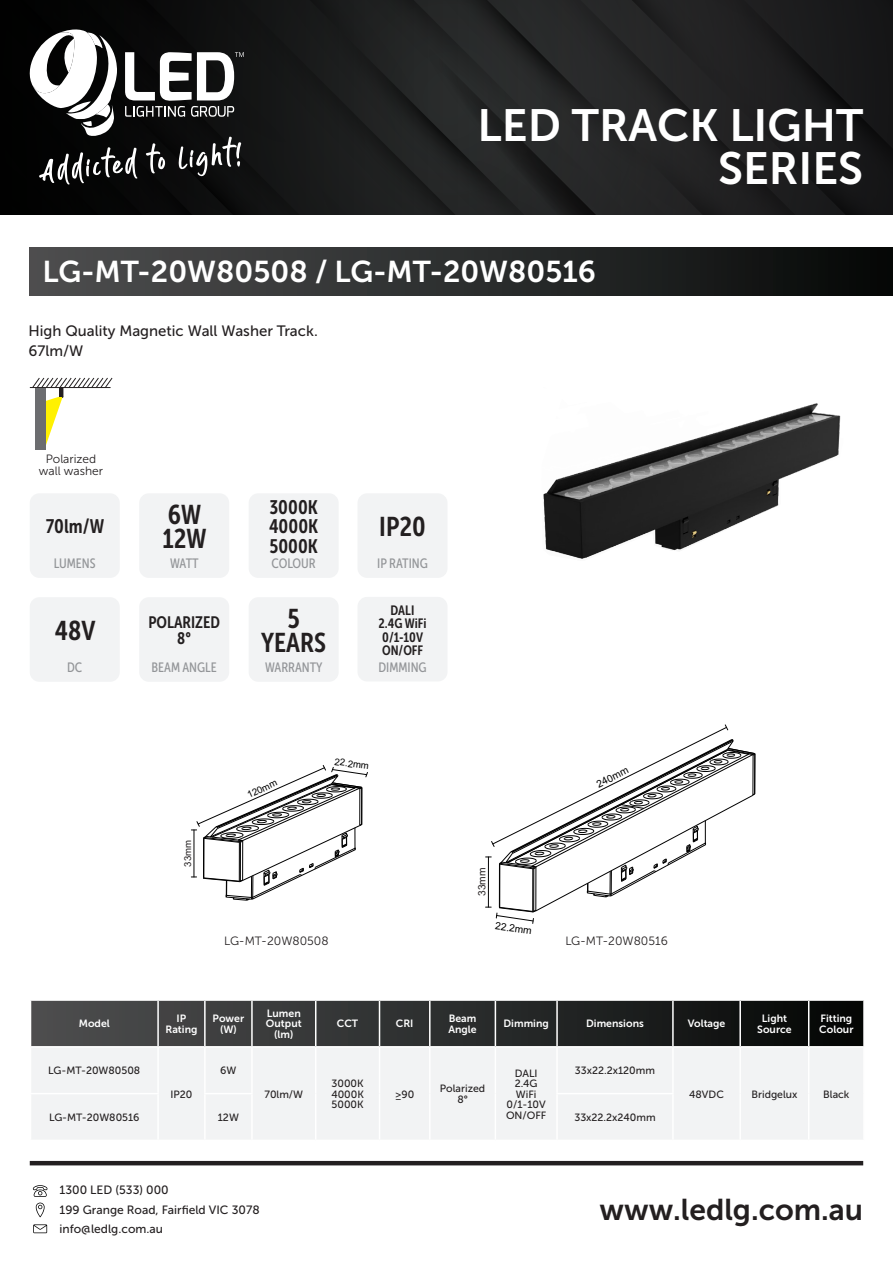
<style>
.page{position:relative;width:893px;height:1263px;background:#fff}
.page>*{position:absolute;margin:0;border:0;box-sizing:border-box;transform-origin:0 0}
.t1{font:45px "Museo Sans 700";color:#fff}
.t2{font:30px "Museo Sans 700";color:#fff}
.t3{font:30px "Museo Sans 700";color:#231f20}
.t4{font:27px/23.7px "Museo Sans Condensed 700";color:#231f20;text-align:center}
.t5{font:19.5px "Museo Sans Condensed 700";color:#231f20}
.t6{font:16.5px "Museo Sans Condensed 700";color:#231f20}
.t7{font:15px "Museo Sans 500";color:#231f20}
.t8{font:13.5px "Museo Sans Condensed 500";color:#939598}
.t9{font:13.5px "Museo Sans Condensed 700";color:#231f20}
.t10{font:12px/19.5px "Museo Sans 500";color:#231f20}
.Body{font:12px/12px "Museo Sans 300";color:#231f20;text-align:center}
.t11{font:10.5px/10.5px "Museo Sans 500";color:#231f20}
.t12{font:10.5px/10.5px "Museo Sans 700";color:#fff;text-align:center}
.t13{font:10.2px "Arial";color:#000}
.t14{font:10.2px "Arial";color:#231f20}
.t15{font:9.6px "Arial";color:#000}
.t16{font:9.6px "Arial";color:#231f20}
</style>
<div class="page">
<svg style="left:0;top:0;width:893px;height:215px;background:#212223"></svg>
<hr style="left:30px;top:1161px;width:833px;height:4px;background:#231f20">
<svg style="left:33px;top:1185px;width:15px;height:32px"></svg>
<svg style="left:33px;top:1224px;width:14px;height:9px"></svg>
<img style="left:543px;top:403px;width:298px;height:156px">
<div style="left:357px;top:597px;width:90px;height:84px;background:#f2f3f4;border-radius:10px"></div>
<div style="left:249px;top:493px;width:90px;height:85px;background:#f2f3f4;border-radius:10px"></div>
<div style="left:30px;top:597px;width:90px;height:85px;background:#f2f3f4;border-radius:10px"></div>
<div style="left:139px;top:597px;width:90px;height:85px;background:#f2f3f4;border-radius:10px"></div>
<div style="left:249px;top:597px;width:90px;height:85px;background:#f2f3f4;border-radius:10px"></div>
<div style="left:357px;top:493px;width:90px;height:85px;background:#f2f3f4;border-radius:10px"></div>
<div style="left:30px;top:493px;width:90px;height:85px;background:#f2f3f4;border-radius:10px"></div>
<div style="left:139px;top:493px;width:90px;height:85px;background:#f2f3f4;border-radius:10px"></div>
<div style="left:30px;top:247px;width:863px;height:48px;background:linear-gradient(to right,#4f5051,#070a09)"></div>
<svg style="left:31px;top:1001px;width:832px;height:45px;background:#2a2c2c"></svg>
<div style="left:32px;top:1048px;width:831px;height:91px;background:#f2f3f4"></div>
<hr style="left:157px;top:1001px;width:2px;height:45px;background:#fff">
<hr style="left:204px;top:1001px;width:2px;height:45px;background:#fff">
<hr style="left:251px;top:1001px;width:2px;height:45px;background:#fff">
<hr style="left:315px;top:1001px;width:1px;height:45px;background:#fff">
<hr style="left:379px;top:1001px;width:1px;height:45px;background:#fff">
<hr style="left:429px;top:1001px;width:2px;height:45px;background:#fff">
<hr style="left:495px;top:1001px;width:1px;height:45px;background:#fff">
<hr style="left:556px;top:1001px;width:2px;height:45px;background:#fff">
<hr style="left:672px;top:1001px;width:2px;height:45px;background:#fff">
<hr style="left:739px;top:1001px;width:2px;height:45px;background:#fff">
<hr style="left:808px;top:1001px;width:1px;height:45px;background:#fff">
<hr style="left:204px;top:1047px;width:2px;height:46px;background:#fff">
<hr style="left:251px;top:1047px;width:2px;height:46px;background:#fff">
<hr style="left:315px;top:1047px;width:1px;height:46px;background:#fff">
<hr style="left:379px;top:1047px;width:1px;height:46px;background:#fff">
<hr style="left:429px;top:1047px;width:2px;height:46px;background:#fff">
<hr style="left:495px;top:1047px;width:1px;height:46px;background:#fff">
<hr style="left:739px;top:1047px;width:2px;height:46px;background:#fff">
<hr style="left:808px;top:1047px;width:1px;height:46px;background:#fff">
<hr style="left:204px;top:1093px;width:49px;height:1px;background:#fff">
<hr style="left:204px;top:1094px;width:2px;height:46px;background:#fff">
<hr style="left:251px;top:1094px;width:2px;height:46px;background:#fff">
<hr style="left:315px;top:1093px;width:1px;height:47px;background:#fff">
<hr style="left:379px;top:1093px;width:1px;height:47px;background:#fff">
<hr style="left:429px;top:1093px;width:2px;height:47px;background:#fff">
<hr style="left:495px;top:1093px;width:1px;height:47px;background:#fff">
<hr style="left:556px;top:1094px;width:2px;height:46px;background:#fff">
<hr style="left:672px;top:1094px;width:2px;height:46px;background:#fff">
<hr style="left:739px;top:1093px;width:2px;height:47px;background:#fff">
<hr style="left:808px;top:1093px;width:1px;height:47px;background:#fff">
<hr style="left:556px;top:1047px;width:2px;height:46px;background:#fff">
<hr style="left:672px;top:1047px;width:2px;height:46px;background:#fff">
<hr style="left:556px;top:1093px;width:118px;height:1px;background:#fff">
<hr style="left:157px;top:1047px;width:2px;height:46px;background:#fff">
<hr style="left:30px;top:1093px;width:129px;height:1px;background:#fff">
<hr style="left:157px;top:1094px;width:2px;height:46px;background:#fff">
<hr style="left:30px;top:387px;width:81px;height:1px;background:#231f20">
<div style="left:35px;top:387px;width:11px;height:62px;background:#6c6d70"></div>
<svg style="left:32px;top:378px;width:80px;height:67px"></svg>
<svg style="left:191px;top:765px;width:177px;height:136px"></svg>
<svg style="left:486px;top:724px;width:269px;height:200px"></svg>
<p class="t1" style="left:478px;top:100px;width:387px">LED TRACK LIGHT</p>
<p class="t1" style="left:718px;top:144px;width:147px">SERIES</p>
<p class="t2" style="left:43px;top:255px;width:555px">LG-MT-20W80508 / LG-MT-20W80516</p>
<p class="t7" style="left:29px;top:323px;width:291px">High Quality Magnetic Wall Washer Track.</p>
<p class="t7" style="left:29px;top:342px;width:56px">67lm/W</p>
<p class="Body" style="left:39px;top:453px;width:66px">Polarized wall washer</p>
<p class="t5" style="left:46px;top:516px;width:60px">70lm/W</p>
<p class="t8" style="left:54px;top:556px;width:43px">LUMENS</p>
<p class="t4" style="left:55px;top:619px;width:42px">48V</p>
<p class="t8" style="left:67px;top:660px;width:17px">DC</p>
<p class="t4" style="left:168px;top:503px;width:35px">6W</p>
<p class="t4" style="left:162px;top:527px;width:46px">12W</p>
<p class="t8" style="left:170px;top:556px;width:30px">WATT</p>
<p class="t6" style="left:148px;top:613px;width:73px">POLARIZED</p>
<p class="t6" style="left:177px;top:629px;width:15px">8°</p>
<p class="t8" style="left:152px;top:660px;width:67px">BEAM ANGLE</p>
<p class="t5" style="left:269px;top:496px;width:50px">3000K</p>
<p class="t5" style="left:269px;top:516px;width:51px">4000K</p>
<p class="t5" style="left:269px;top:535px;width:50px">5000K</p>
<p class="t8" style="left:272px;top:556px;width:46px">COLOUR</p>
<p class="t4" style="left:261px;top:607px;width:66px">5<br>YEARS</p>
<p class="t8" style="left:265px;top:660px;width:59px">WARRANTY</p>
<p class="t4" style="left:379px;top:515px;width:48px">IP20</p>
<p class="t8" style="left:377px;top:556px;width:52px">IP RATING</p>
<p class="t9" style="left:391px;top:602px;width:25px">DALI</p>
<p class="t9" style="left:378px;top:616px;width:50px">2.4G WiFi</p>
<p class="t9" style="left:382px;top:629px;width:42px">0/1-10V</p>
<p class="t9" style="left:382px;top:643px;width:43px">ON/OFF</p>
<p class="t8" style="left:378px;top:660px;width:50px">DIMMING</p>
<p class="t16" style="left:182px;top:867px;width:28px;rotate:-90deg">33mm</p>
<p class="t15" style="left:245px;top:790px;width:33px;rotate:-25deg">120mm</p>
<p class="t15" style="left:336px;top:756px;width:36px;rotate:8deg">22.2mm</p>
<p class="t14" style="left:476px;top:896px;width:30px;rotate:-90deg">33mm</p>
<p class="t13" style="left:595px;top:779px;width:36px;rotate:-27deg">240mm</p>
<p class="t13" style="left:496px;top:920px;width:38px;rotate:8deg">22.2mm</p>
<p class="Body" style="left:224px;top:934px;width:106px">LG-MT-20W80508</p>
<p class="Body" style="left:565px;top:934px;width:104px">LG-MT-20W80516</p>
<p class="t12" style="left:79px;top:1018px;width:32px">Model</p>
<p class="t12" style="left:165px;top:1013px;width:34px">IP<br>Rating</p>
<p class="t12" style="left:213px;top:1013px;width:33px">Power (W)</p>
<p class="t12" style="left:266px;top:1008px;width:37px">Lumen<br>Output (lm)</p>
<p class="t12" style="left:337px;top:1018px;width:23px">CCT</p>
<p class="t12" style="left:396px;top:1018px;width:19px">CRI</p>
<p class="t12" style="left:448px;top:1013px;width:30px;text-align:left">Beam<br>Angle</p>
<p class="t12" style="left:504px;top:1018px;width:47px">Dimming</p>
<p class="t12" style="left:586px;top:1018px;width:59px">Dimensions</p>
<p class="t12" style="left:688px;top:1018px;width:39px">Voltage</p>
<p class="t12" style="left:757px;top:1013px;width:36px">Light<br>Source</p>
<p class="t12" style="left:819px;top:1013px;width:36px;text-align:left">Fitting<br>Colour</p>
<p class="t11" style="left:48px;top:1065px;width:94px">LG-MT-20W80508</p>
<p class="t11" style="left:170px;top:1089px;width:23px">IP20</p>
<p class="t11" style="left:220px;top:1065px;width:18px">6W</p>
<p class="t11" style="left:575px;top:1065px;width:82px">33x22.2x120mm</p>
<p class="t11" style="left:515px;top:1068px;width:24px">DALI</p>
<p class="t11" style="left:515px;top:1078px;width:24px">2.4G<br>WiFi</p>
<p class="t11" style="left:507px;top:1099px;width:41px">0/1-10V</p>
<p class="t11" style="left:506px;top:1110px;width:42px">ON/OFF</p>
<p class="t11" style="left:332px;top:1078px;width:34px">3000K</p>
<p class="t11" style="left:331px;top:1089px;width:34px">4000K</p>
<p class="t11" style="left:332px;top:1099px;width:34px">5000K</p>
<p class="t11" style="left:440px;top:1083px;width:47px">Polarized</p>
<p class="t11" style="left:457px;top:1094px;width:12px">8°</p>
<p class="t11" style="left:264px;top:1089px;width:40px">70lm/W</p>
<p class="t11" style="left:395px;top:1089px;width:21px">≥90</p>
<p class="t11" style="left:689px;top:1089px;width:36px">48VDC</p>
<p class="t11" style="left:751px;top:1089px;width:47px">Bridgelux</p>
<p class="t11" style="left:823px;top:1089px;width:28px">Black</p>
<p class="t11" style="left:49px;top:1112px;width:92px">LG-MT-20W80516</p>
<p class="t11" style="left:218px;top:1112px;width:23px">12W</p>
<p class="t11" style="left:574px;top:1112px;width:83px">33x22.2x240mm</p>
<p class="t10" style="left:60px;top:1180px;width:202px">1300 LED (533) 000<br>199 Grange Road, Fairfield VIC 3078 info@ledlg.com.au</p>
<h2 class="t3" style="left:600px;top:1193px;width:265px">www.ledlg.com.au</h2>
</div>
